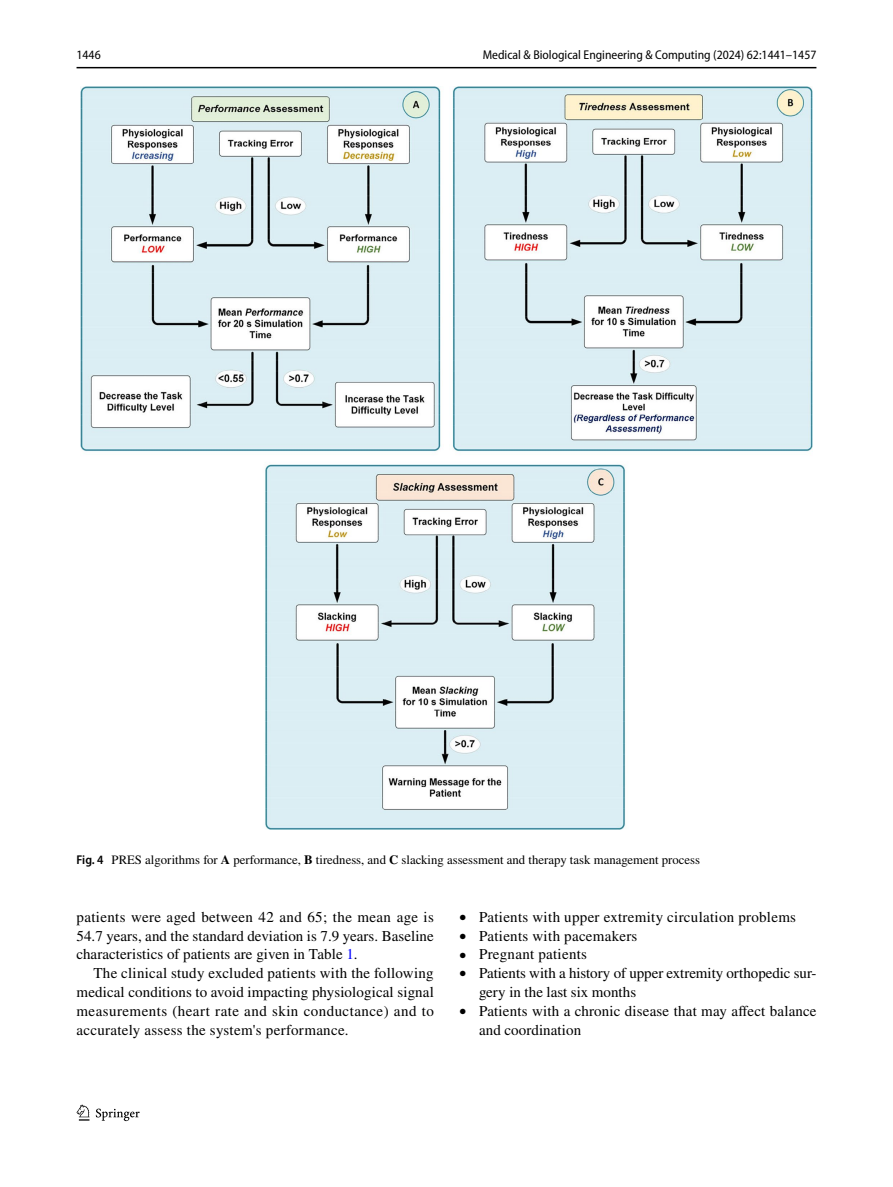
<style>
.page{position:relative;width:893px;height:1187px;background:#fff}
.page>*{position:absolute;margin:0;border:0;box-sizing:border-box;transform-origin:0 0}
.t1{font:15px/18.8px "STIX";letter-spacing:.01em;color:#000;text-align:justify}
.t2{font:12.75px "STIX";color:#000}
.t3{font:semi-condensed 12.75px "Myriad Pro";color:#000}
.s1{font-family:"Myriad Pro";font-weight:600;font-stretch:semi-condensed}
.s2{font-weight:700}
.s3{color:#00f}
.s4{font-size:14.1px}
</style>
<div class="page">
<hr style="left:77px;top:67px;width:739px;height:1px;background:#000">
<svg style="left:77px;top:1104px;width:12px;height:16px"></svg>
<svg style="left:96px;top:1108px;width:44px;height:12px"></svg>
<img style="left:81px;top:87px;width:731px;height:742px">
<p class="t3" style="left:77px;top:48px;width:26px">1446</p>
<p class="t3" style="left:483px;top:48px;width:335px">Medical &amp; Biological Engineering &amp; Computing (2024) 62:1441–1457</p>
<p class="t2" style="left:77px;top:851px;width:625px"><span class="s1">Fig. 4</span> PRES algorithms for <span class="s2">A</span> performance, <span class="s2">B</span> tiredness, and <span class="s2">C</span> slacking assessment and therapy task management process</p>
<p class="t1" style="left:77px;top:908px;width:359px">patients were aged between 42 and 65; the mean age is 54.7 years, and the standard deviation is 7.9 years. Baseline characteristics of patients are given in Table <span class="s3">1</span>.</p>
<p class="t1" style="left:77px;top:964px;width:359px;text-indent:17px">The clinical study excluded patients with the following medical conditions to avoid impacting physiological signal measurements (heart rate and skin conductance) and to accurately assess the system's performance.</p>
<p class="t1" style="left:459px;top:908px;width:338px"><span class="s4">•</span> Patients with upper extremity circulation problems</p>
<p class="t1" style="left:459px;top:927px;width:180px"><span class="s4">•</span> Patients with pacemakers</p>
<p class="t1" style="left:459px;top:946px;width:129px"><span class="s4">•</span> Pregnant patients</p>
<p class="t1" style="left:479px;top:964px;width:339px;text-indent:-20px"><span class="s4">•</span> Patients with a history of upper extremity orthopedic sur&shy;gery in the last six months</p>
<p class="t1" style="left:479px;top:1002px;width:339px;text-indent:-20px"><span class="s4">•</span> Patients with a chronic disease that may affect balance and coordination</p>
</div>
